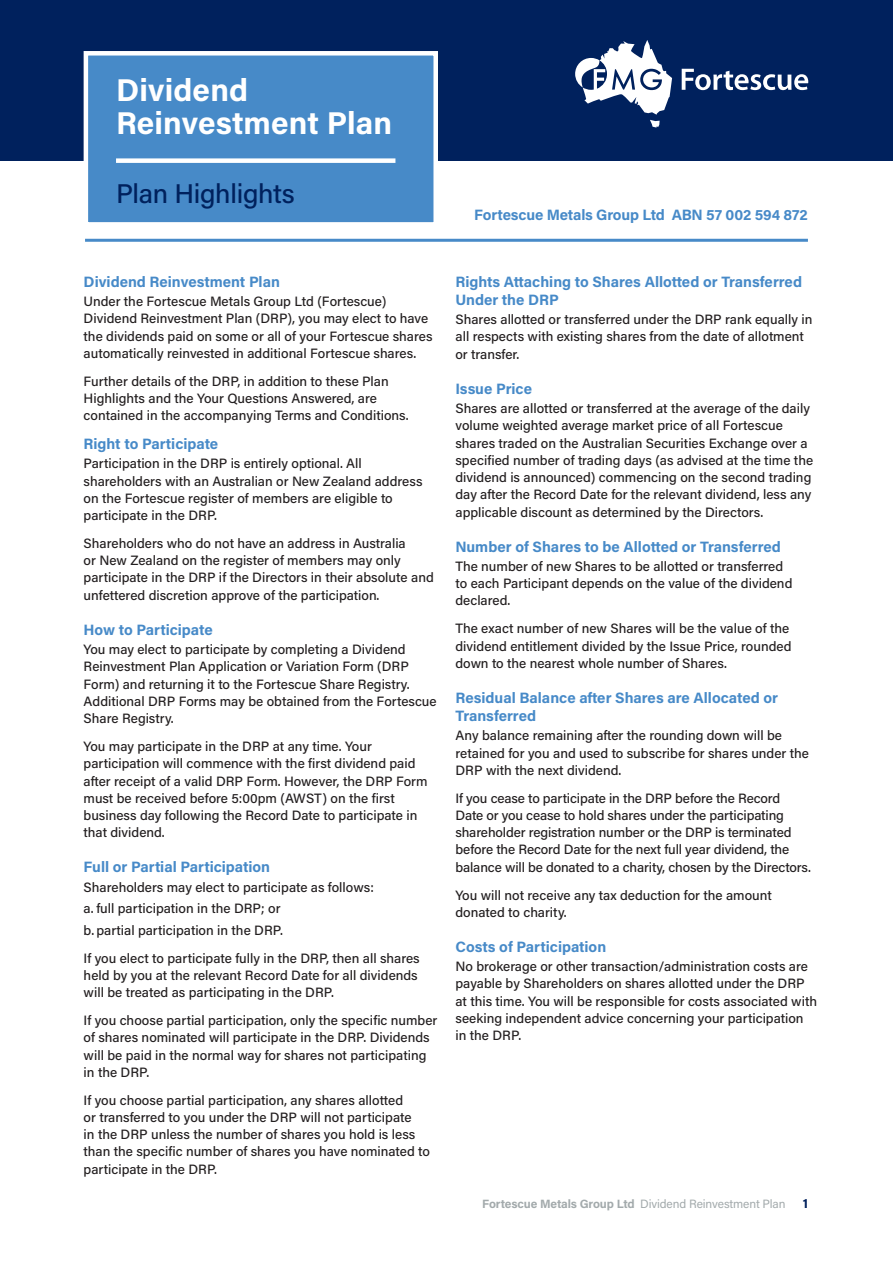
<style>
.page{position:relative;width:893px;height:1263px;background:#fff}
.page>*{position:absolute;margin:0;border:0;box-sizing:border-box;transform-origin:0 0}
.t1{font:700 31.5px/33.2px "Acumin Pro";letter-spacing:.005em;color:#fff}
.t2{font:500 27px "Acumin Pro";letter-spacing:-.01em;color:#00215d}
.Body_Sub{font:700 15px/18px "Acumin Pro";color:#478ac8}
.body_copy{font:700 15px "Acumin Pro";letter-spacing:-.005em;color:#478ac8}
.body_copy-2{font:500 13.5px/17.2px "Acumin Pro";color:#231f20}
.body_copy_before_bul{font:500 13.5px "Acumin Pro";color:#231f20}
.Bullet_point_last_2{font:500 13.5px "Acumin Pro";color:#231f20}
.Bullet_points{font:500 13.5px "Acumin Pro";color:#231f20}
.t3{font:700 13.5px "Acumin Pro";color:#00215d}
.t4{font:12px "Acumin Pro";letter-spacing:-.01em;color:#a3aaac}
.s1{font-weight:700}
</style>
<div class="page">
<div style="left:0;top:0;width:893px;height:161px;background:#00215d"></div>
<svg style="left:650px;top:120px;width:10px;height:8px"></svg>
<svg style="left:575px;top:40px;width:97px;height:74px"></svg>
<svg style="left:682px;top:69px;width:126px;height:21px"></svg>
<div style="left:87px;top:53px;width:349px;height:172px;background:#478ac8"></div>
<div style="left:84px;top:51px;width:354px;height:176px;border:4px solid #fff"></div>
<hr style="left:85px;top:239px;width:723px;height:3px;background:#478ac8">
<div style="left:116px;top:158px;width:279px;height:5px;background:#fff"></div>
<p class="t1" style="left:116px;top:72px;width:278px">Dividend<br>Reinvestment Plan</p>
<p class="t2" style="left:116px;top:174px;width:180px">Plan Highlights</p>
<p class="Body_Sub" style="left:474px;top:205px;width:335px">Fortescue Metals Group Ltd ABN 57 002 594 872</p>
<p class="Body_Sub" style="left:84px;top:272px;width:198px">Dividend Reinvestment Plan</p>
<p class="body_copy-2" style="left:84px;top:292px;width:350px">Under the Fortescue Metals Group Ltd (Fortescue)<br>Dividend Reinvestment Plan (DRP), you may elect to have the dividends paid on some or all of your Fortescue shares automatically reinvested in additional Fortescue shares.</p>
<p class="body_copy-2" style="left:84px;top:372px;width:327px">Further details of the DRP, in addition to these Plan<br>Highlights and the Your Questions Answered, are contained in the accompanying Terms and Conditions.</p>
<p class="body_copy" style="left:84px;top:433px;width:136px">Right to Participate</p>
<p class="body_copy-2" style="left:84px;top:454px;width:340px">Participation in the DRP is entirely optional. All shareholders with an Australian or New Zealand address on the Fortescue register of members are eligible to participate in the DRP.</p>
<p class="body_copy-2" style="left:84px;top:534px;width:352px">Shareholders who do not have an address in Australia<br>or New Zealand on the register of members may only participate in the DRP if the Directors in their absolute and unfettered discretion approve of the participation.</p>
<p class="Body_Sub" style="left:84px;top:620px;width:131px">How to Participate</p>
<p class="body_copy-2" style="left:84px;top:640px;width:355px">You may elect to participate by completing a Dividend Reinvestment Plan Application or Variation Form (DRP Form) and returning it to the Fortescue Share Registry.<br>Additional DRP Forms may be obtained from the Fortescue Share Registry.</p>
<p class="body_copy-2" style="left:84px;top:737px;width:345px">You may participate in the DRP at any time. Your participation will commence with the first dividend paid after receipt of a valid DRP Form. However, the DRP Form must be received before 5:00pm (AWST) on the first business day following the Record Date to participate in that dividend.</p>
<p class="Body_Sub" style="left:84px;top:857px;width:188px">Full or Partial Participation</p>
<p class="body_copy_before_bul" style="left:84px;top:877px;width:292px">Shareholders may elect to participate as follows:</p>
<p class="Bullet_points" style="left:84px;top:899px;width:198px">a. full participation in the DRP; or</p>
<p class="Bullet_point_last_2" style="left:84px;top:921px;width:201px">b. partial participation in the DRP.</p>
<p class="body_copy-2" style="left:84px;top:949px;width:338px">If you elect to participate fully in the DRP, then all shares held by you at the relevant Record Date for all dividends will be treated as participating in the DRP.</p>
<p class="body_copy-2" style="left:84px;top:1011px;width:355px">If you choose partial participation, only the specific number of shares nominated will participate in the DRP. Dividends will be paid in the normal way for shares not participating in the DRP.</p>
<p class="body_copy-2" style="left:84px;top:1091px;width:348px">If you choose partial participation, any shares allotted<br>or transferred to you under the DRP will not participate<br>in the DRP unless the number of shares you hold is less than the specific number of shares you have nominated to participate in the DRP.</p>
<p class="Body_Sub" style="left:455px;top:272px;width:348px">Rights Attaching to Shares Allotted or Transferred<br>Under the DRP</p>
<p class="body_copy-2" style="left:455px;top:310px;width:359px">Shares allotted or transferred under the DRP rank equally in all respects with existing shares from the date of allotment or transfer.</p>
<p class="Body_Sub" style="left:455px;top:379px;width:78px">Issue Price</p>
<p class="body_copy-2" style="left:455px;top:399px;width:359px">Shares are allotted or transferred at the average of the daily volume weighted average market price of all Fortescue shares traded on the Australian Securities Exchange over a specified number of trading days (as advised at the time the dividend is announced) commencing on the second trading day after the Record Date for the relevant dividend, less any applicable discount as determined by the Directors.</p>
<p class="Body_Sub" style="left:455px;top:537px;width:327px">Number of Shares to be Allotted or Transferred</p>
<p class="body_copy-2" style="left:455px;top:557px;width:338px">The number of new Shares to be allotted or transferred to each Participant depends on the value of the dividend declared.</p>
<p class="body_copy-2" style="left:455px;top:619px;width:338px">The exact number of new Shares will be the value of the dividend entitlement divided by the Issue Price, rounded down to the nearest whole number of Shares.</p>
<p class="Body_Sub" style="left:455px;top:688px;width:324px">Residual Balance after Shares are Allocated or<br>Transferred</p>
<p class="body_copy-2" style="left:455px;top:726px;width:355px">Any balance remaining after the rounding down will be retained for you and used to subscribe for shares under the<br>DRP with the next dividend.</p>
<p class="body_copy-2" style="left:455px;top:789px;width:357px">If you cease to participate in the DRP before the Record Date or you cease to hold shares under the participating shareholder registration number or the DRP is terminated before the Record Date for the next full year dividend, the balance will be donated to a charity, chosen by the Directors.</p>
<p class="body_copy-2" style="left:455px;top:886px;width:318px">You will not receive any tax deduction for the amount donated to charity.</p>
<p class="Body_Sub" style="left:455px;top:937px;width:152px">Costs of Participation</p>
<p class="body_copy-2" style="left:455px;top:957px;width:363px">No brokerage or other transaction/administration costs are payable by Shareholders on shares allotted under the DRP at this time. You will be responsible for costs associated with seeking independent advice concerning your participation in the DRP.</p>
<p class="t4" style="left:482px;top:1195px;width:305px"><span class="s1">Fortescue Metals Group Ltd</span> Dividend Reinvestment Plan</p>
<p class="t3" style="left:803px;top:1193px;width:7px">1</p>
</div>
